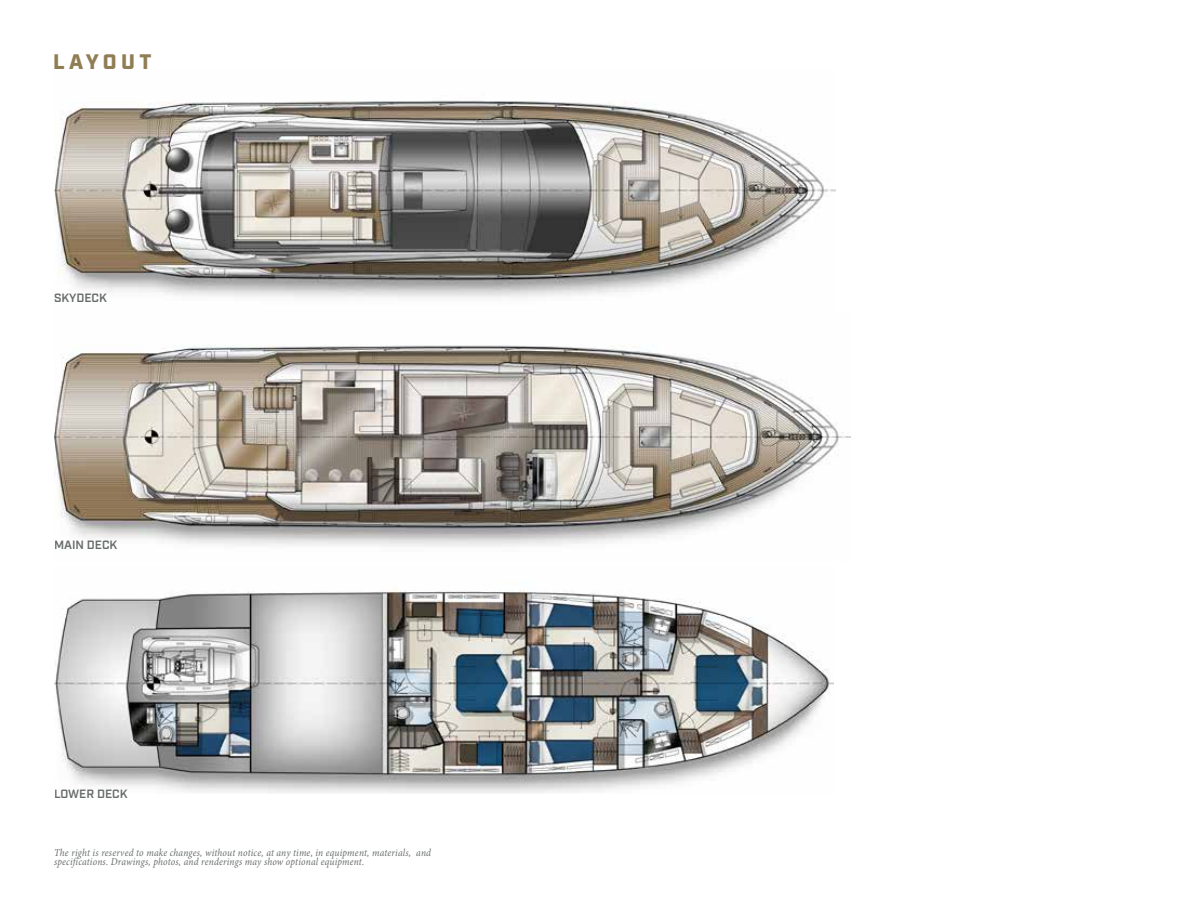
<style>
.page{position:relative;width:1188px;height:918px;background:#fff}
.page>*{position:absolute;margin:0;border:0;box-sizing:border-box;transform-origin:0 0}
.t1{font:900 21px "Industry";letter-spacing:.21em;color:#8f7d54}
.t2{font:600 12px "Industry";color:#686b6b}
.t3{font:italic 10.5px/9px "Minion Pro";letter-spacing:.015em;color:#686b6b;scale:.9 1}
</style>
<div class="page">
<img style="left:54px;top:589px;width:780px;height:205px">
<img style="left:54px;top:345px;width:797px;height:202px">
<img style="left:54px;top:100px;width:782px;height:198px">
<h1 class="t1" style="left:53px;top:49px;width:100px">LAYOUT</h1>
<p class="t2" style="left:54px;top:291px;width:54px">SKYDECK</p>
<p class="t2" style="left:54px;top:538px;width:65px">MAIN DECK</p>
<p class="t2" style="left:54px;top:787px;width:75px">LOWER DECK</p>
<p class="t3" style="left:54px;top:848px;width:420px">The right is reserved to make changes, without notice, at any time, in equipment, materials, and specifications. Drawings, photos, and renderings may show optional equipment.</p>
</div>
